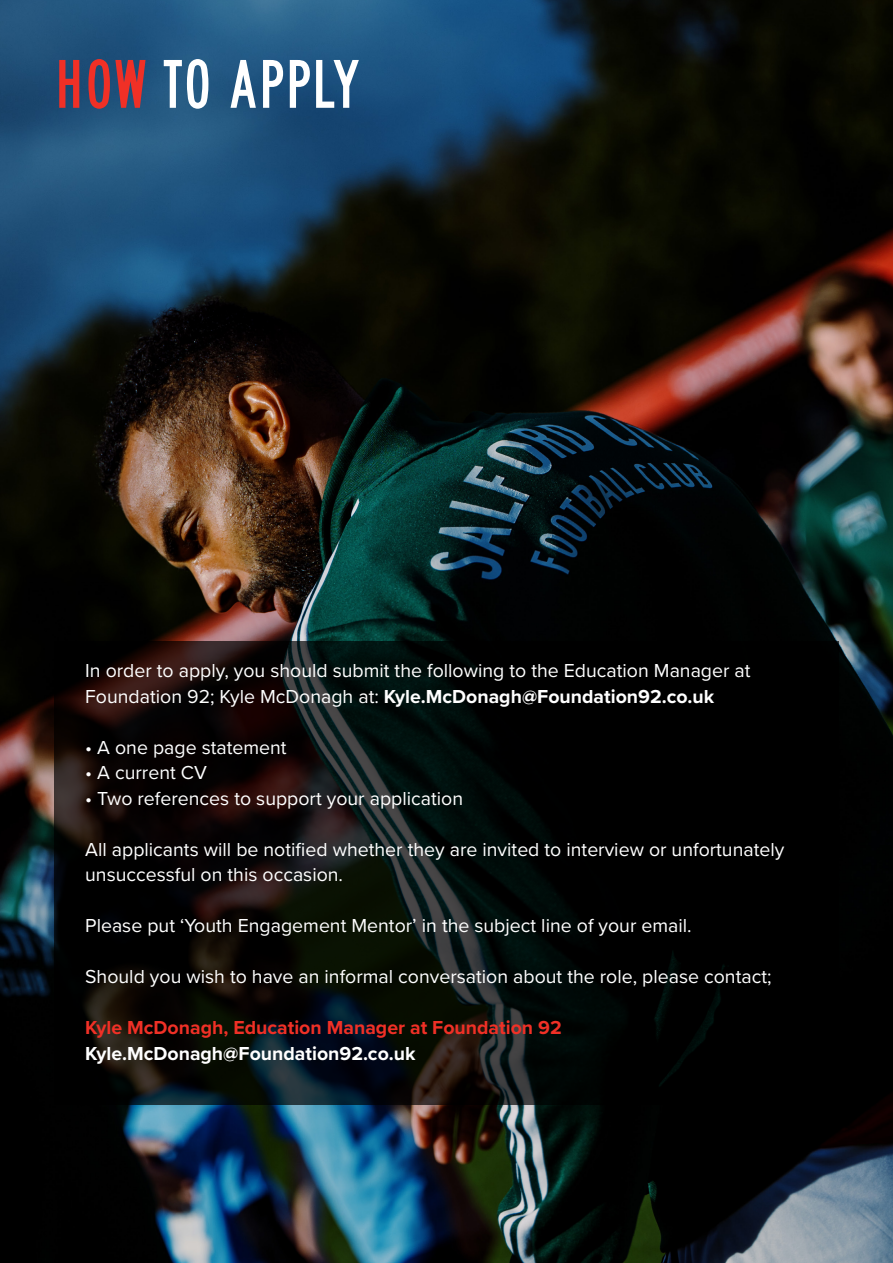
<style>
.page{position:relative;width:893px;height:1263px;background:#fff}
.page>*{position:absolute;margin:0;border:0;box-sizing:border-box;transform-origin:0 0}
.t1{font:71.7px "Saa Series BDOT";color:#fff}
.t2{font:19.5px/25.5px "Proxima Nova";color:#fff}
.t3{font:700 19.5px "Proxima Nova";color:#fff}
.t4{font:700 19.5px "Proxima Nova";color:#f03026}
.s1{color:#f03026}
.s2{font-weight:400}
</style>
<div class="page">
<img style="left:0;top:0;width:893px;height:1263px">
<svg style="left:54px;top:641px;width:785px;height:463px;background:#080908"></svg>
<p class="t1" style="left:54px;top:45px;width:308px"><span class="s1">HOW</span> TO APPLY</p>
<p class="t2" style="left:85px;top:657px;width:667px">In order to apply, you should submit the following to the Education Manager at</p>
<p class="t3" style="left:85px;top:682px;width:630px"><span class="s2">Foundation 92; Kyle McDonagh at:</span> Kyle.McDonagh@Foundation92.co.uk</p>
<p class="t2" style="left:85px;top:734px;width:203px">• A one page statement</p>
<p class="t2" style="left:85px;top:759px;width:123px">• A current CV</p>
<p class="t2" style="left:85px;top:785px;width:379px">• Two references to support your application</p>
<p class="t2" style="left:85px;top:836px;width:701px">All applicants will be notified whether they are invited to interview or unfortunately unsuccessful on this occasion.</p>
<p class="t2" style="left:85px;top:912px;width:608px">Please put ‘Youth Engagement Mentor’ in the subject line of your email.</p>
<p class="t2" style="left:85px;top:963px;width:688px">Should you wish to have an informal conversation about the role, please contact;</p>
<p class="t4" style="left:85px;top:1013px;width:478px">Kyle McDonagh, Education Manager at Foundation 92</p>
<p class="t3" style="left:85px;top:1039px;width:332px">Kyle.McDonagh@Foundation92.co.uk</p>
</div>
